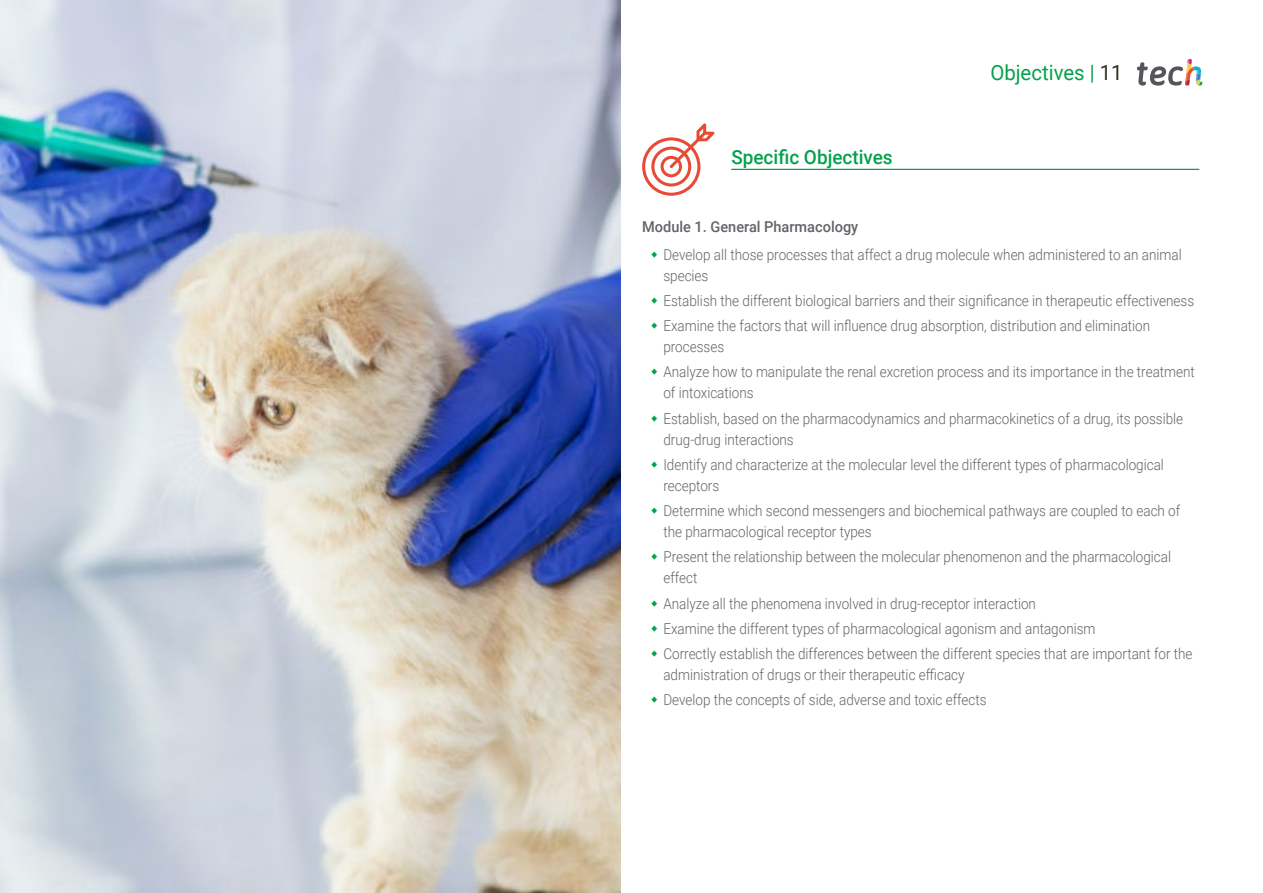
<style>
.page{position:relative;width:1263px;height:893px;background:#fff}
.page>*{position:absolute;margin:0;border:0;box-sizing:border-box;transform-origin:0 0}
.t1{font:21px "Roboto";color:#04a14d}
.t2{font:500 19.5px "Roboto";color:#04a14d}
.t3{font:300 15px/25.2px "Roboto";color:#61646a;scale:.9 1}
.t4{font:500 15px "Roboto";color:#61646a}
.s1{color:#312e20}
</style>
<div class="page">
<svg style="left:1137px;top:59px;width:65px;height:27px"></svg>
<svg style="left:642px;top:123px;width:72px;height:73px"></svg>
<hr style="left:731px;top:169px;width:468px;height:1px;background:#04a14d">
<img style="left:0;top:0;width:621px;height:893px">
<h2 class="t2" style="left:731px;top:143px;width:163px">Specific Objectives</h2>
<h1 class="t1" style="left:990px;top:57px;width:134px">Objectives | <span class="s1">11</span></h1>
<p class="t4" style="left:642px;top:217px;width:218px">Module 1. General Pharmacology</p>
<p class="t3" style="left:663px;top:243px;width:577px;line-height:21px">Develop all those processes that affect a drug molecule when administered to an animal species</p>
<p class="t3" style="left:663px;top:287px;width:591px">Establish the different biological barriers and their significance in therapeutic effectiveness<br>Examine the factors that will influence drug absorption, distribution and elimination</p>
<p class="t3" style="left:663px;top:334px;width:592px">processes<br>Analyze how to manipulate the renal excretion process and its importance in the treatment</p>
<p class="t3" style="left:663px;top:380px;width:579px">of intoxications<br>Establish, based on the pharmacodynamics and pharmacokinetics of a drug, its possible</p>
<p class="t3" style="left:663px;top:426px;width:558px">drug-drug interactions<br>Identify and characterize at the molecular level the different types of pharmacological</p>
<p class="t3" style="left:663px;top:472px;width:576px">receptors<br>Determine which second messengers and biochemical pathways are coupled to each of</p>
<p class="t3" style="left:663px;top:519px;width:566px">the pharmacological receptor types<br>Present the relationship between the molecular phenomenon and the pharmacological</p>
<p class="t3" style="left:663px;top:565px;width:589px">effect<br>Analyze all the phenomena involved in drug-receptor interaction<br>Examine the different types of pharmacological agonism and antagonism<br>Correctly establish the differences between the different species that are important for the</p>
<p class="t3" style="left:663px;top:662px;width:361px">administration of drugs or their therapeutic efficacy<br>Develop the concepts of side, adverse and toxic effects</p>
</div>
